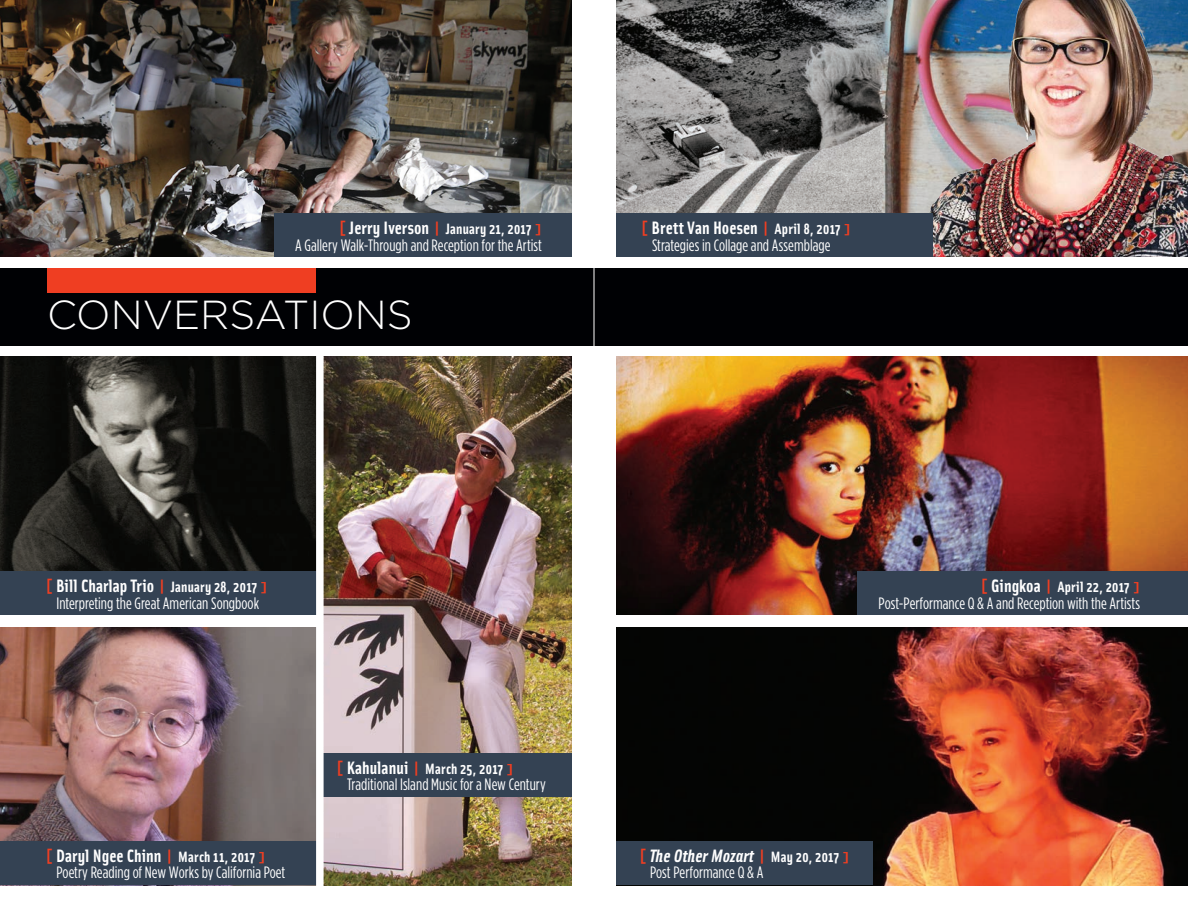
<style>
.page{position:relative;width:1188px;height:918px;background:#fff}
.page>*{position:absolute;margin:0;border:0;box-sizing:border-box;transform-origin:0 0}
.t1{font:300 40.5px "Gotham";color:#fff}
.t2{font:700 18px "Solex";color:#fff}
.t3{font:italic 700 18px "Solex";letter-spacing:.005em;color:#fff}
.t4{font:16.5px "Gotham Condensed";color:#fff}
.t5{font:700 15px "Solex";letter-spacing:.01em;color:#fff}
.s1{font-weight:900;font-size:18px;color:#ef3e22}
.s2{font-size:18px}
.s3{font-weight:900;font-size:13.5px;color:#ef3e22}
.s4{font-weight:900;color:#ef3e22}
.s5{font-size:15px}
.s6{font-weight:900;font-style:normal;color:#ef3e22}
.s7{font-style:normal;font-size:15px}
.s8{font-weight:900;font-style:normal;font-size:13.5px;color:#ef3e22}
</style>
<div class="page">
<img style="left:616px;top:0;width:293px;height:213px">
<img style="left:909px;top:0;width:279px;height:257px">
<img style="left:324px;top:357px;width:248px;height:528px">
<div style="left:294px;top:753px;width:319px;height:43px;background:#344253"></div>
<img style="left:0;top:0;width:572px;height:257px">
<div style="left:274px;top:213px;width:320px;height:44px;background:#344253"></div>
<div style="left:594px;top:213px;width:338px;height:44px;background:#344253"></div>
<img style="left:616px;top:357px;width:572px;height:258px">
<img style="left:0;top:357px;width:316px;height:214px">
<img style="left:616px;top:627px;width:572px;height:258px">
<img style="left:0;top:627px;width:316px;height:215px">
<div style="left:858px;top:571px;width:330px;height:44px;background:#344253"></div>
<div style="left:0;top:571px;width:316px;height:44px;background:#344253"></div>
<div style="left:595px;top:842px;width:278px;height:43px;background:#344253"></div>
<div style="left:0;top:842px;width:316px;height:43px;background:#344253"></div>
<div style="left:594px;top:0;width:22px;height:918px;background:#fff"></div>
<div style="left:572px;top:0;width:22px;height:918px;background:#fff"></div>
<div style="left:0;top:268px;width:1188px;height:77px;background:#000104"></div>
<div style="left:47px;top:268px;width:269px;height:25px;background:#ef3e22"></div>
<div style="left:316px;top:350px;width:8px;height:555px;background:#fff"></div>
<hr style="left:594px;top:0;width:1px;height:918px;background:#fff">
<p class="t5" style="left:339px;top:219px;width:205px"><span class="s1">[</span> <span class="s2">Jerry Iverson</span> <span class="s1">|</span> January 21, 2017 <span class="s3">]</span></p>
<p class="t4" style="left:295px;top:235px;width:248px">A Gallery Walk-Through and Reception for the Artist</p>
<h1 class="t1" style="left:47px;top:292px;width:367px">CONVERSATIONS</h1>
<p class="t2" style="left:641px;top:216px;width:212px"><span class="s4">[</span> Brett Van Hoesen <span class="s4">|</span> <span class="s5">April 8, 2017</span> <span class="s3">]</span></p>
<p class="t4" style="left:652px;top:235px;width:180px">Strategies in Collage and Assemblage</p>
<p class="t2" style="left:45px;top:574px;width:224px"><span class="s4">[</span> Bill Charlap Trio <span class="s4">|</span> <span class="s5">January 28, 2017</span> <span class="s3">]</span></p>
<p class="t4" style="left:56px;top:593px;width:204px">Interpreting the Great American Songbook</p>
<p class="t2" style="left:45px;top:844px;width:222px"><span class="s4">[</span> Daryl Ngee Chinn <span class="s4">|</span> <span class="s5">March 11, 2017</span> <span class="s3">]</span></p>
<p class="t4" style="left:56px;top:863px;width:230px">Poetry Reading of New Works by California Poet</p>
<p class="t5" style="left:336px;top:759px;width:179px"><span class="s1">[</span> <span class="s2">Kahulanui</span> <span class="s1">|</span> March 25, 2017 <span class="s3">]</span></p>
<p class="t4" style="left:347px;top:775px;width:200px">Traditional Island Music for a New Century</p>
<p class="t5" style="left:980px;top:577px;width:162px"><span class="s1">[</span> <span class="s2">Gingkoa</span> <span class="s1">|</span> April 22, 2017 <span class="s3">]</span></p>
<p class="t4" style="left:879px;top:593px;width:263px">Post-Performance Q &amp; A and Reception with the Artists</p>
<p class="t3" style="left:639px;top:844px;width:212px"><span class="s6">[</span> The Other Mozart <span class="s6">|</span> <span class="s7">May 20, 2017</span> <span class="s8">]</span></p>
<p class="t4" style="left:650px;top:863px;width:115px">Post Performance Q &amp; A</p>
</div>
